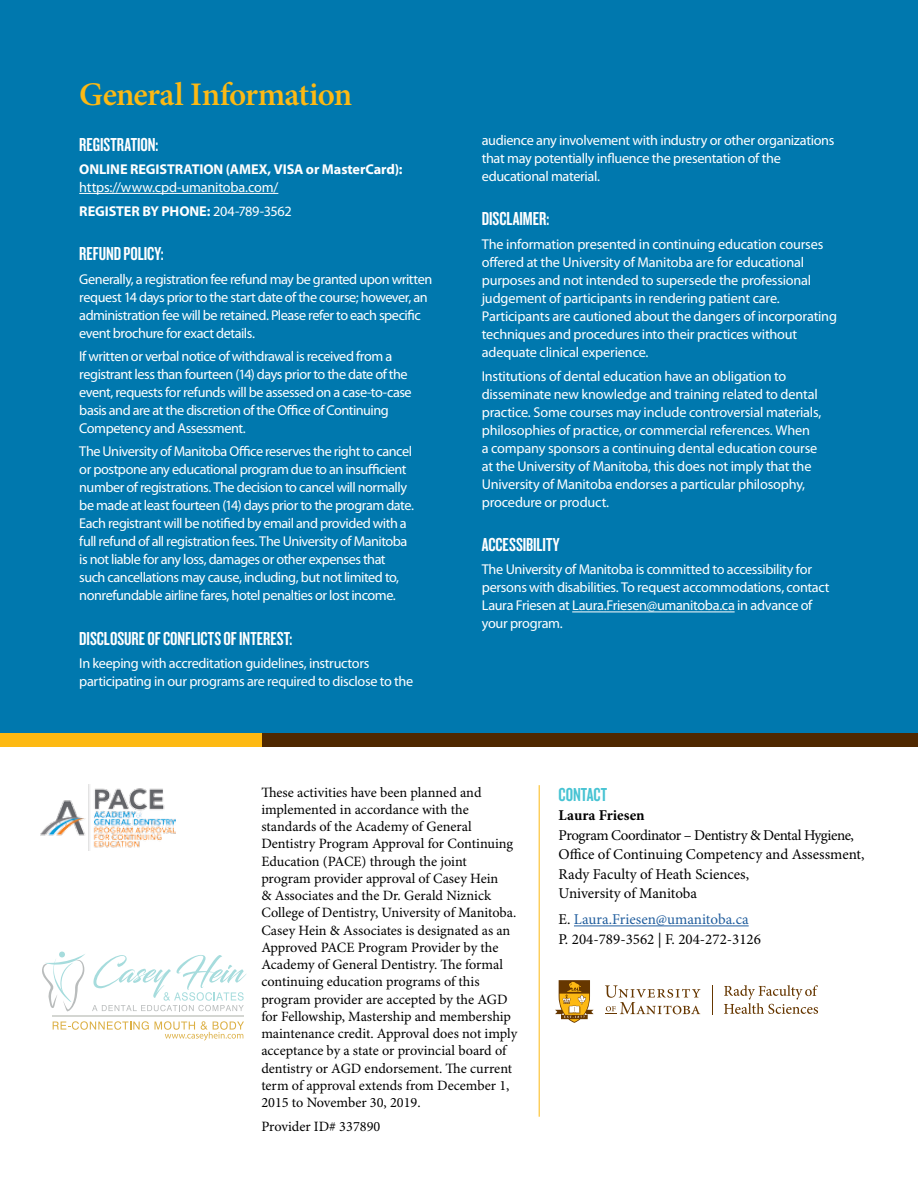
<style>
.page{position:relative;width:918px;height:1188px;background:#fff}
.page>*{position:absolute;margin:0;border:0;box-sizing:border-box;transform-origin:0 0}
.t1{font:600 33px "Minion Pro";letter-spacing:-.02em;color:#fdb913}
.t2{font:19.5px "Knockout HTF48 Featherweight";color:#fff}
.t3{font:19.5px "Knockout HTF48 Featherweight";color:#47c3d3}
.t4{font:15px/19.5px "Minion Pro";letter-spacing:-.005em;color:#000}
.t5{font:700 15px "Minion Pro";color:#000}
.t6{font:14.25px/18px "Myriad Pro";letter-spacing:-.025em;color:#fff}
.t7{font:14.25px/17.2px "Minion Pro";color:#000}
.t8{font:700 14.25px "Myriad Pro";letter-spacing:-.01em;color:#fff}
.s1{font-weight:700}
.s2{color:#215e9e}
</style>
<div class="page">
<div style="left:0;top:0;width:918px;height:739px;background:#0078ae"></div>
<div style="left:260px;top:733px;width:658px;height:13px;background:#4f2800"></div>
<div style="left:0;top:733px;width:261px;height:13px;background:#fdb913"></div>
<img style="left:41px;top:785px;width:135px;height:65px">
<svg style="left:53px;top:1021px;width:96px;height:9px"></svg>
<svg style="left:155px;top:1021px;width:89px;height:20px"></svg>
<svg style="left:92px;top:955px;width:155px;height:56px"></svg>
<hr style="left:52px;top:1016px;width:192px;height:1px;background:#d4d6d2">
<svg style="left:42px;top:952px;width:43px;height:59px"></svg>
<hr style="left:539px;top:785px;width:1px;height:332px;background:#fdb913">
<hr style="left:574px;top:926px;width:175px;height:1px;background:#215e9e">
<svg style="left:724px;top:985px;width:94px;height:29px"></svg>
<svg style="left:712px;top:985px;width:1px;height:29px"></svg>
<svg style="left:605px;top:985px;width:95px;height:29px"></svg>
<svg style="left:555px;top:980px;width:39px;height:43px"></svg>
<hr style="left:79px;top:193px;width:199px;height:1px;background:#fff">
<hr style="left:572px;top:612px;width:163px;height:1px;background:#fff">
<h1 class="t1" style="left:79px;top:75px;width:274px">General Information</h1>
<h2 class="t2" style="left:79px;top:134px;width:81px">REGISTRATION:</h2>
<p class="t8" style="left:79px;top:161px;width:325px">ONLINE REGISTRATION (AMEX, VISA or MasterCard):</p>
<p class="t6" style="left:79px;top:175px;width:214px;line-height:24px">https://www.cpd-umanitoba.com/<br><span class="s1">REGISTER BY PHONE:</span> 204-789-3562</p>
<h2 class="t2" style="left:79px;top:244px;width:86px">REFUND POLICY:</h2>
<p class="t6" style="left:79px;top:270px;width:355px">Generally, a registration fee refund may be granted upon written request 14 days prior to the start date of the course; however, an administration fee will be retained. Please refer to each specific event brochure for exact details.</p>
<p class="t6" style="left:79px;top:348px;width:334px">If written or verbal notice of withdrawal is received from a registrant less than fourteen (14) days prior to the date of the event, requests for refunds will be assessed on a case-to-case basis and are at the discretion of the Office of Continuing Competency and Assessment.</p>
<p class="t6" style="left:79px;top:443px;width:336px">The University of Manitoba Office reserves the right to cancel or postpone any educational program due to an insufficient number of registrations. The decision to cancel will normally be made at least fourteen (14) days prior to the program date.<br>Each registrant will be notified by email and provided with a full refund of all registration fees. The University of Manitoba is not liable for any loss, damages or other expenses that such cancellations may cause, including, but not limited to, nonrefundable airline fares, hotel penalties or lost income.</p>
<h2 class="t2" style="left:79px;top:628px;width:214px">DISCLOSURE OF CONFLICTS OF INTEREST:</h2>
<p class="t6" style="left:79px;top:655px;width:336px">In keeping with accreditation guidelines, instructors participating in our programs are required to disclose to the</p>
<p class="t6" style="left:482px;top:131px;width:354px">audience any involvement with industry or other organizations that may potentially influence the presentation of the educational material.</p>
<h2 class="t2" style="left:482px;top:209px;width:69px">DISCLAIMER:</h2>
<p class="t6" style="left:482px;top:235px;width:357px">The information presented in continuing education courses offered at the University of Manitoba are for educational purposes and not intended to supersede the professional judgement of participants in rendering patient care.<br>Participants are cautioned about the dangers of incorporating techniques and procedures into their practices without adequate clinical experience.</p>
<p class="t6" style="left:482px;top:367px;width:341px">Institutions of dental education have an obligation to disseminate new knowledge and training related to dental practice. Some courses may include controversial materials, philosophies of practice, or commercial references. When<br>a company sponsors a continuing dental education course at the University of Manitoba, this does not imply that the University of Manitoba endorses a particular philosophy, procedure or product.</p>
<h2 class="t2" style="left:482px;top:535px;width:79px">ACCESSIBILITY</h2>
<p class="t6" style="left:482px;top:561px;width:349px">The University of Manitoba is committed to accessibility for persons with disabilities. To request accommodations, contact Laura Friesen at Laura.Friesen@umanitoba.ca in advance of your program.</p>
<p class="t7" style="left:261px;top:784px;width:257px">These activities have been planned and implemented in accordance with the standards of the Academy of General Dentistry Program Approval for Continuing Education (PACE) through the joint program provider approval of Casey Hein<br>&amp; Associates and the Dr. Gerald Niznick College of Dentistry, University of Manitoba.<br>Casey Hein &amp; Associates is designated as an Approved PACE Program Provider by the Academy of General Dentistry. The formal continuing education programs of this program provider are accepted by the AGD for Fellowship, Mastership and membership maintenance credit. Approval does not imply acceptance by a state or provincial board of dentistry or AGD endorsement. The current term of approval extends from December 1, 2015 to November 30, 2019.</p>
<p class="t7" style="left:261px;top:1119px;width:121px">Provider ID# 337890</p>
<h2 class="t3" style="left:559px;top:784px;width:50px">CONTACT</h2>
<p class="t5" style="left:559px;top:806px;width:88px">Laura Friesen</p>
<p class="t4" style="left:559px;top:826px;width:308px">Program Coordinator – Dentistry &amp; Dental Hygiene, Office of Continuing Competency and Assessment, Rady Faculty of Heath Sciences,<br>University of Manitoba</p>
<p class="t4" style="left:559px;top:910px;width:204px">E. <span class="s2">Laura.Friesen@umanitoba.ca<br></span>P. 204-789-3562 | F. 204-272-3126</p>
</div>
